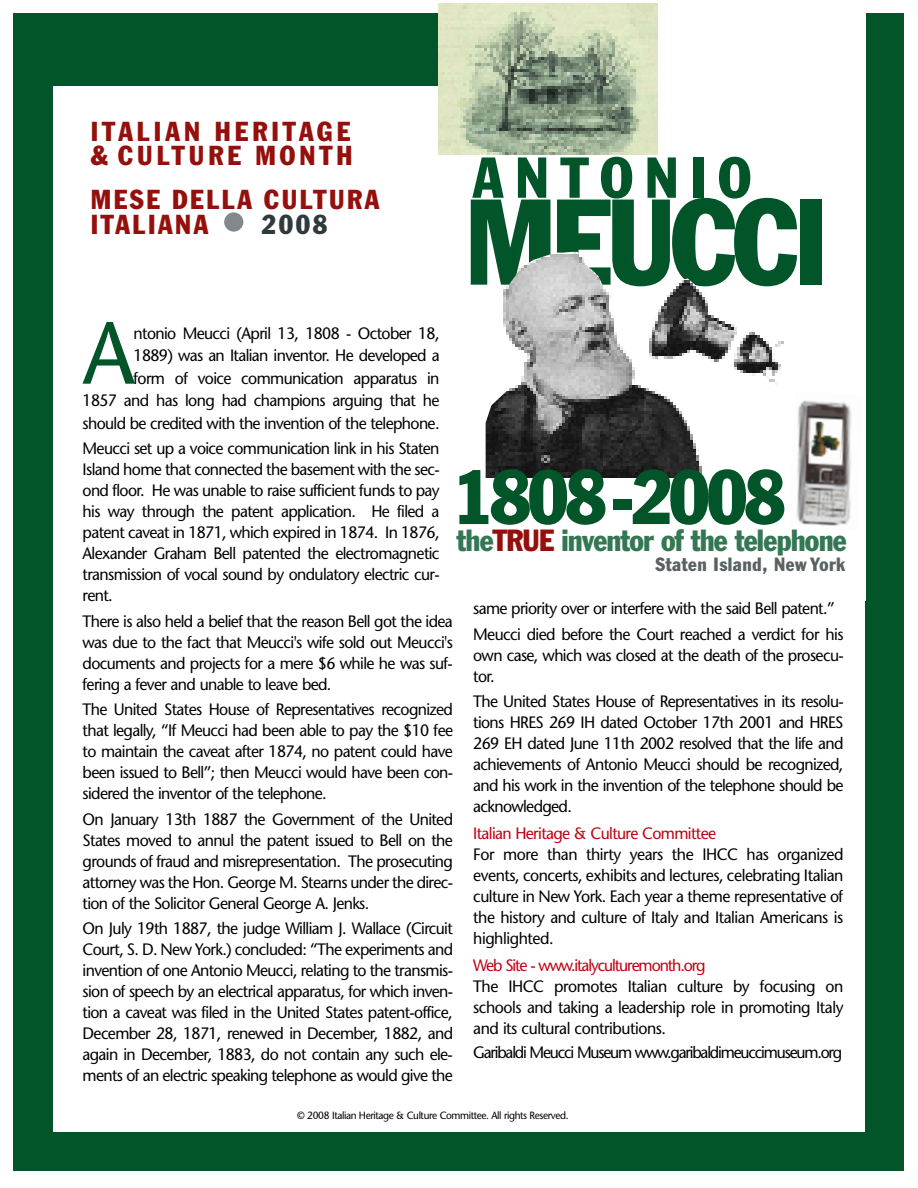
<style>
.page{position:relative;width:918px;height:1188px;background:#fff}
.page>*{position:absolute;margin:0;border:0;box-sizing:border-box;transform-origin:0 0}
.t1{font:condensed 119.55px "Franklin Gothic";letter-spacing:-.04em;color:#015529}
.t2{font:88.05px "Stone Sans";color:#015529;scale:.96 1}
.t3{font:condensed 75.9px "Franklin Gothic";letter-spacing:-.04em;color:#015529}
.t4{font:condensed 56.55px "Franklin Gothic";letter-spacing:.215em;color:#015529}
.t5{font:condensed 30.15px "Franklin Gothic";letter-spacing:-.025em;color:#347753}
.t6{font:condensed 27px/25.5px "Franklin Gothic";letter-spacing:.095em;color:#95100c}
.t7{font:condensed 27px/24px "Franklin Gothic";letter-spacing:.15em;color:#95100c}
.t8{font:condensed 18.9px "Franklin Gothic";letter-spacing:.025em;color:#596163}
.t9{font:16.5px/21px "Stone Sans";letter-spacing:-.04em;color:#000;text-align:justify;scale:.96 1}
.t10{font:16.5px "Stone Sans";letter-spacing:-.075em;color:#000;scale:.96 1}
.t11{font:16.5px "Stone Sans";letter-spacing:-.07em;color:#bd0011;scale:.96 1}
.t12{font:16.5px "Stone Sans";letter-spacing:-.04em;color:#bd0011;scale:.96 1}
.t13{font:10.5px "Stone Sans";letter-spacing:-.04em;color:#000;scale:.96 1}
.s1{font-size:54px;color:#83898a}
.s2{color:#303a3c}
.s3{color:#95100c}
</style>
<div class="page">
<div style="left:14px;top:14px;width:890px;height:1157px;background:#015529"></div>
<div style="left:53px;top:86px;width:812px;height:1046px;background:#fff"></div>
<div style="left:441px;top:14px;width:424px;height:587px;background:#fff"></div>
<img style="left:439px;top:3px;width:219px;height:151px">
<img style="left:486px;top:252px;width:298px;height:226px">
<img style="left:796px;top:400px;width:56px;height:126px">
<img style="left:809px;top:421px;width:33px;height:38px">
<h3 class="t7" style="left:91px;top:121px;width:263px">ITALIAN HERITAGE &amp; CULTURE MONTH</h3>
<h3 class="t6" style="left:91px;top:189px;width:290px">MESE DELLA CULTURA<br>ITALIANA <span class="s1">•</span> <span class="s2">2008</span></h3>
<h3 class="t4" style="left:473px;top:157px;width:280px">ANTONIO</h3>
<h1 class="t1" style="left:465px;top:200px;width:364px">MEUCCI</h1>
<h2 class="t2" style="left:83px;top:319px;width:55px">A</h2>
<p class="t9" style="left:83px;top:323px;width:374px;line-height:22.5px;text-align:right">ntonio Meucci (April 13, 1808 - October 18,<br>1889) was an Italian inventor. He developed a<br>form of voice communication apparatus in<br>1857 and has long had champions arguing that he should be credited with the invention of the telephone.</p>
<p class="t9" style="left:83px;top:440px;width:374px">Meucci set up a voice communication link in his Staten Island home that connected the basement with the sec&shy;ond floor. He was unable to raise sufficient funds to pay his way through the patent application. He filed a patent caveat in 1871, which expired in 1874. In 1876, Alexander Graham Bell patented the electromagnetic transmission of vocal sound by ondulatory electric cur&shy;rent.</p>
<p class="t9" style="left:83px;top:612px;width:387px">There is also held a belief that the reason Bell got the idea was due to the fact that Meucci's wife sold out Meucci's documents and projects for a mere $6 while he was suf&shy;fering a fever and unable to leave bed.</p>
<p class="t9" style="left:83px;top:701px;width:388px">The United States House of Representatives recognized that legally, “If Meucci had been able to pay the $10 fee to maintain the caveat after 1874, no patent could have been issued to Bell”; then Meucci would have been con&shy;sidered the inventor of the telephone.</p>
<p class="t9" style="left:83px;top:810px;width:388px">On January 13th 1887 the Government of the United States moved to annul the patent issued to Bell on the grounds of fraud and misrepresentation. The prosecuting attorney was the Hon. George M. Stearns under the direc&shy;tion of the Solicitor General George A. Jenks.</p>
<p class="t9" style="left:83px;top:920px;width:388px">On July 19th 1887, the judge William J. Wallace (Circuit Court, S. D. New York.) concluded: “The experiments and invention of one Antonio Meucci, relating to the transmis&shy;sion of speech by an electrical apparatus, for which inven&shy;tion a caveat was filed in the United States patent-office, December 28, 1871, renewed in December, 1882, and again in December, 1883, do not contain any such ele&shy;ments of an electric speaking telephone as would give the</p>
<h3 class="t3" style="left:452px;top:470px;width:335px">1808-2008</h3>
<h3 class="t5" style="left:457px;top:530px;width:391px">the<span class="s3">TRUE</span> inventor of the telephone</h3>
<p class="t8" style="left:655px;top:558px;width:191px">Staten Island, New York</p>
<p class="t9" style="left:473px;top:598px;width:387px;line-height:25.5px">same priority over or interfere with the said Bell patent.”<br>Meucci died before the Court reached a verdict for his</p>
<p class="t9" style="left:473px;top:646px;width:387px">own case, which was closed at the death of the prosecu&shy;tor.</p>
<p class="t9" style="left:473px;top:693px;width:387px">The United States House of Representatives in its resolu&shy;tions HRES 269 IH dated October 17th 2001 and HRES 269 EH dated June 11th 2002 resolved that the life and achievements of Antonio Meucci should be recognized, and his work in the invention of the telephone should be acknowledged.</p>
<p class="t12" style="left:473px;top:827px;width:254px">Italian Heritage &amp; Culture Committee</p>
<p class="t9" style="left:473px;top:846px;width:387px">For more than thirty years the IHCC has organized events, concerts, exhibits and lectures, celebrating Italian culture in New York. Each year a theme representative of the history and culture of Italy and Italian Americans is highlighted.</p>
<p class="t11" style="left:473px;top:959px;width:244px">Web Site - www.italyculturemonth.org</p>
<p class="t9" style="left:473px;top:978px;width:387px">The IHCC promotes Italian culture by focusing on schools and taking a leadership role in promoting Italy and its cultural contributions.</p>
<p class="t10" style="left:473px;top:1046px;width:386px">Garibaldi Meucci Museum www.garibaldimeuccimuseum.org</p>
<p class="t13" style="left:297px;top:1112px;width:284px">© 2008 Italian Heritage &amp; Culture Committee. All rights Reserved.</p>
</div>
